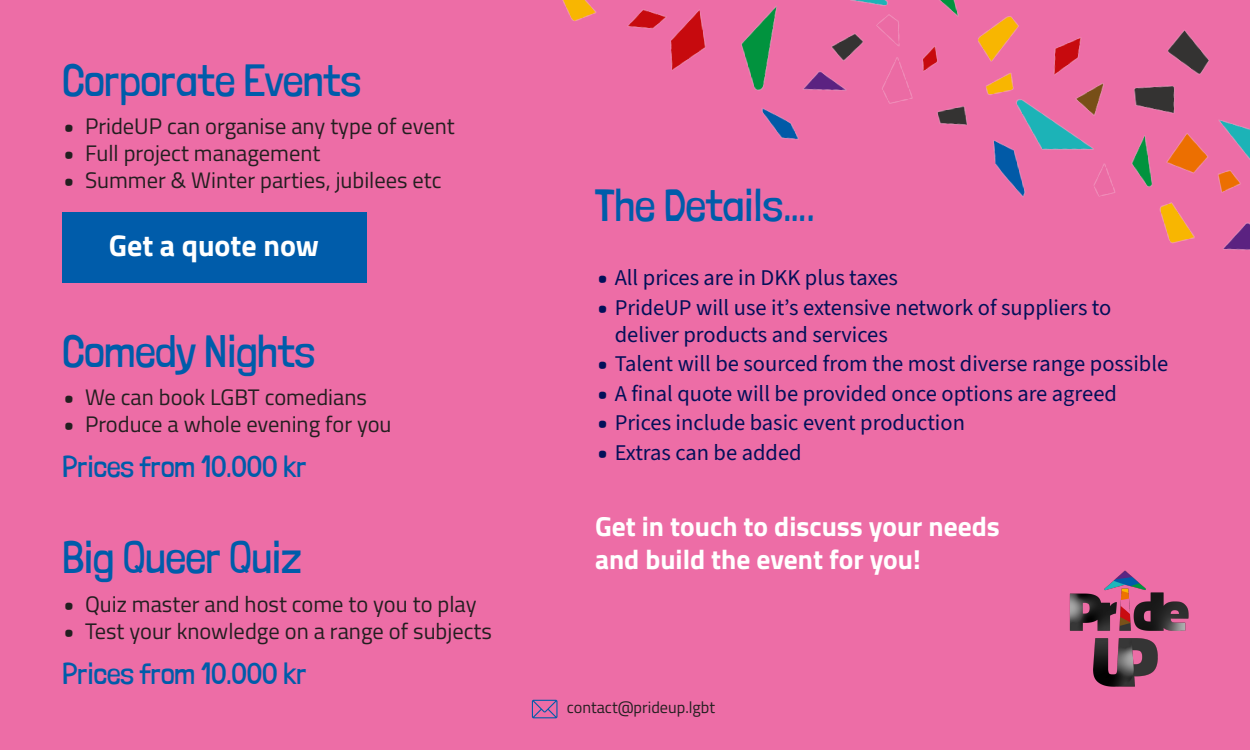
<style>
.page{position:relative;width:1250px;height:750px;background:#ed6da6}
.page>*{position:absolute;margin:0;border:0;box-sizing:border-box;transform-origin:0 0}
.t1{font:300 45px "Londrina Solid";color:#005caa}
.t2{font:300 30px "Londrina Solid";color:#005caa}
.t3{font:700 30px "Titillium Web";color:#fff}
.t4{font:700 27.5px/33px "Titillium Web";color:#fff}
.t5{font:22.5px/27px "Source Sans 3";color:#031059}
.t6{font:22.5px "Titillium Web";color:#231f20}
.t7{font:16.25px "Titillium Web";color:#231f20}
.s1{font-family:"Londrina Solid";font-weight:300}
</style>
<div class="page">
<img style="left:1069px;top:570px;width:120px;height:117px">
<img style="left:562px;top:0;width:688px;height:250px">
<svg style="left:532px;top:700px;width:26px;height:18px"></svg>
<div style="left:62px;top:212px;width:305px;height:71px;background:#005caa"></div>
<p class="t1" style="left:62px;top:54px;width:300px">Corporate Events</p>
<p class="t6" style="left:62px;top:110px;width:394px"><span class="s1">●</span> PrideUP can organise any type of event</p>
<p class="t6" style="left:62px;top:137px;width:259px"><span class="s1">●</span> Full project management</p>
<p class="t6" style="left:62px;top:164px;width:381px"><span class="s1">●</span> Summer &amp; Winter parties, jubilees etc</p>
<p class="t3" style="left:109px;top:223px;width:212px">Get a quote now</p>
<p class="t1" style="left:62px;top:324px;width:254px">Comedy Nights</p>
<p class="t6" style="left:62px;top:380px;width:306px"><span class="s1">●</span> We can book LGBT comedians</p>
<p class="t6" style="left:62px;top:407px;width:331px"><span class="s1">●</span> Produce a whole evening for you</p>
<p class="t2" style="left:62px;top:448px;width:246px">Prices from 10.000 kr</p>
<p class="t1" style="left:62px;top:531px;width:241px">Big Queer Quiz</p>
<p class="t6" style="left:62px;top:588px;width:416px"><span class="s1">●</span> Quiz master and host come to you to play</p>
<p class="t6" style="left:62px;top:615px;width:431px"><span class="s1">●</span> Test your knowledge on a range of subjects</p>
<p class="t2" style="left:62px;top:656px;width:246px">Prices from 10.000 kr</p>
<p class="t1" style="left:595px;top:179px;width:221px">The Details….</p>
<p class="t5" style="left:596px;top:264px;width:303px"><span class="s1">●</span> All prices are in DKK plus taxes</p>
<p class="t5" style="left:615px;top:294px;width:498px;text-indent:-19px"><span class="s1">●</span> PrideUP will use it’s extensive network of suppliers to deliver products and services</p>
<p class="t5" style="left:596px;top:350px;width:574px"><span class="s1">●</span> Talent will be sourced from the most diverse range possible</p>
<p class="t5" style="left:596px;top:380px;width:522px"><span class="s1">●</span> A final quote will be provided once options are agreed</p>
<p class="t5" style="left:596px;top:409px;width:370px"><span class="s1">●</span> Prices include basic event production</p>
<p class="t5" style="left:596px;top:439px;width:207px"><span class="s1">●</span> Extras can be added</p>
<p class="t4" style="left:595px;top:508px;width:406px">Get in touch to discuss your needs and build the event for you!</p>
<p class="t7" style="left:567px;top:696px;width:150px">contact@prideup.lgbt</p>
</div>
